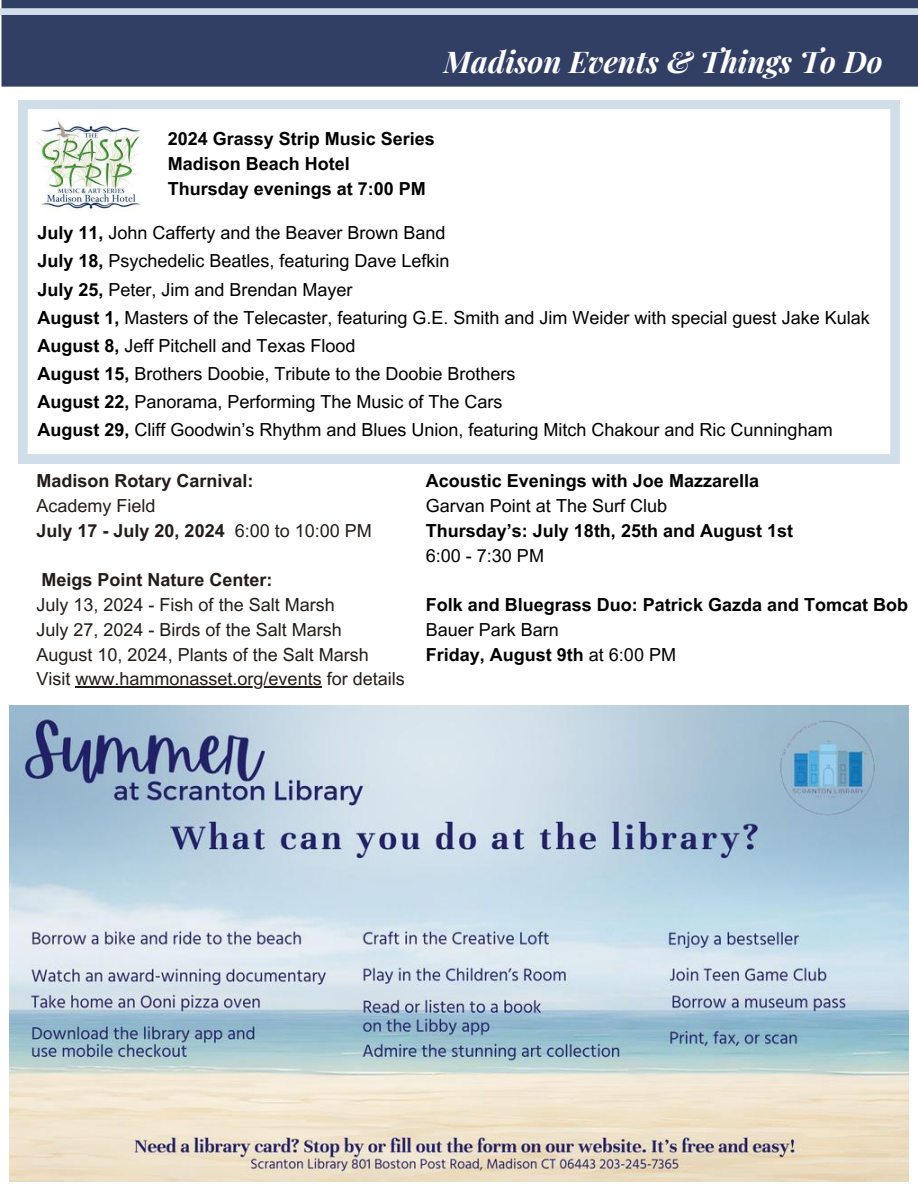
<style>
.page{position:relative;width:918px;height:1188px;background:#fff}
.page>*{position:absolute;margin:0;border:0;box-sizing:border-box;transform-origin:0 0}
.t1{font:italic 700 30px "Playfair Display";color:#fff}
.t2{font:18px/28.2px "Arial MT Pro";color:#000}
.t3{font:700 18px/24.8px "Arial MT Pro";color:#000}
.t4{font:18px/24.8px "Arial MT Pro";color:#231c19}
.t5{font:700 18px "Arial MT Pro";color:#231c19}
.s1{font-weight:700}
</style>
<div class="page">
<div style="left:2px;top:0;width:916px;height:87px;background:#323f64"></div>
<div style="left:0;top:8px;width:918px;height:7px;background:#d0dee9"></div>
<hr style="left:76px;top:687px;width:246px;height:1px;background:#231c19">
<img style="left:9px;top:706px;width:899px;height:476px">
<svg style="left:19px;top:100px;width:880px;height:363px"></svg>
<img style="left:37px;top:118px;width:110px;height:94px">
<h1 class="t1" style="left:444px;top:41px;width:441px">Madison Events &amp; Things To Do</h1>
<p class="t3" style="left:168px;top:129px;width:269px">2024 Grassy Strip Music Series<br>Madison Beach Hotel<br>Thursday evenings at 7:00 PM</p>
<p class="t2" style="left:37px;top:221px;width:834px"><span class="s1">July 11,</span> John Cafferty and the Beaver Brown Band<br><span class="s1">July 18,</span> Psychedelic Beatles, featuring Dave Lefkin<br><span class="s1">July 25,</span> Peter, Jim and Brendan Mayer<br><span class="s1">August 1,</span> Masters of the Telecaster, featuring G.E. Smith and Jim Weider with special guest Jake Kulak <span class="s1">August 8,</span> Jeff Pitchell and Texas Flood<br><span class="s1">August 15,</span> Brothers Doobie, Tribute to the Doobie Brothers<br><span class="s1">August 22,</span> Panorama, Performing The Music of The Cars<br><span class="s1">August 29,</span> Cliff Goodwin’s Rhythm and Blues Union, featuring Mitch Chakour and Ric Cunningham</p>
<p class="t5" style="left:37px;top:474px;width:219px">Madison Rotary Carnival:</p>
<p class="t4" style="left:37px;top:496px;width:337px">Academy Field<br><span class="s1">July 17 - July 20, 2024</span> 6:00 to 10:00 PM</p>
<p class="t5" style="left:42px;top:573px;width:233px">Meigs Point Nature Center:</p>
<p class="t4" style="left:37px;top:595px;width:370px">July 13, 2024 - Fish of the Salt Marsh<br>July 27, 2024 - Birds of the Salt Marsh<br>August 10, 2024, Plants of the Salt Marsh Visit www.hammonasset.org/events for details</p>
<p class="t3" style="left:426px;top:471px;width:335px">Acoustic Evenings with Joe Mazzarella</p>
<p class="t2" style="left:426px;top:494px;width:243px">Garvan Point at The Surf Club</p>
<p class="t3" style="left:426px;top:521px;width:369px">Thursday’s: July 18th, 25th and August 1st</p>
<p class="t2" style="left:426px;top:544px;width:120px">6:00 - 7:30 PM</p>
<p class="t3" style="left:426px;top:595px;width:484px">Folk and Bluegrass Duo: Patrick Gazda and Tomcat Bob</p>
<p class="t2" style="left:426px;top:620px;width:252px;line-height:24.8px">Bauer Park Barn<br><span class="s1">Friday, August 9th</span> at 6:00 PM</p>
</div>
